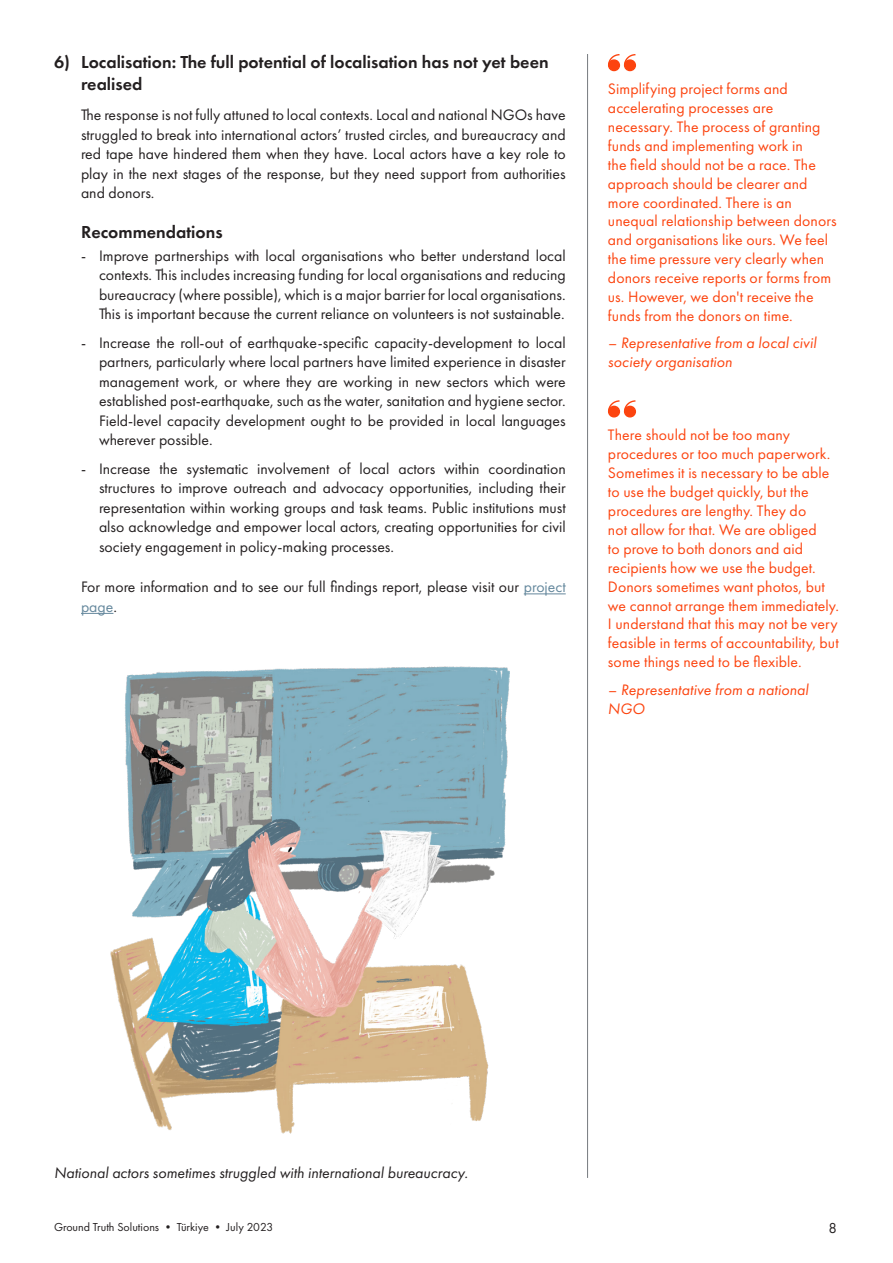
<style>
.page{position:relative;width:893px;height:1263px;background:#fff}
.page>*{position:absolute;margin:0;border:0;box-sizing:border-box;transform-origin:0 0}
.Subtitles{font:600 18px/22.5px "Futura PT";color:#231f20}
.Body{font:15.75px/19.5px "Futura PT";color:#231f20;text-align:justify}
.Quotes{font:15.75px/18.9px "Futura PT";letter-spacing:.005em;color:#fc440f}
.Quotes-2{font:italic 15.75px/18.9px "Futura PT";letter-spacing:.005em;color:#fc440f}
.Body-2{font:italic 15.75px "Futura PT";color:#231f20}
.t1{font:15px "Futura PT";color:#231f20}
.t2{font:12px "Futura PT";color:#231f20}
.s1{color:#65889d}
</style>
<div class="page">
<hr style="left:587px;top:54px;width:1px;height:1124px;background:#767b7f">
<hr style="left:524px;top:593px;width:42px;height:1px;background:#65889d">
<hr style="left:81px;top:613px;width:32px;height:1px;background:#65889d">
<div style="left:609px;top:60px;width:10px;height:11px;background:#fc440f;border-radius:50%"></div>
<div style="left:608px;top:59px;width:12px;height:12px;border:1px solid #fc440f;border-radius:50%"></div>
<div style="left:625px;top:60px;width:10px;height:11px;background:#fc440f;border-radius:50%"></div>
<div style="left:624px;top:59px;width:12px;height:12px;border:1px solid #fc440f;border-radius:50%"></div>
<svg style="left:608px;top:54px;width:29px;height:13px"></svg>
<div style="left:609px;top:406px;width:10px;height:11px;background:#fc440f;border-radius:50%"></div>
<div style="left:608px;top:406px;width:12px;height:11px;border:1px solid #fc440f;border-radius:50%"></div>
<div style="left:625px;top:406px;width:10px;height:11px;background:#fc440f;border-radius:50%"></div>
<div style="left:624px;top:406px;width:12px;height:11px;border:1px solid #fc440f;border-radius:50%"></div>
<svg style="left:608px;top:400px;width:29px;height:13px"></svg>
<img style="left:110px;top:666px;width:399px;height:467px">
<p class="Subtitles" style="left:81px;top:50px;width:469px;text-indent:-27px">6) Localisation: The full potential of localisation has not yet been realised</p>
<p class="Body" style="left:81px;top:105px;width:486px">The response is not fully attuned to local contexts. Local and national NGOs have struggled to break into international actors’ trusted circles, and bureaucracy and red tape have hindered them when they have. Local actors have a key role to play in the next stages of the response, but they need support from authorities and donors.</p>
<p class="Subtitles" style="left:81px;top:221px;width:143px">Recommendations</p>
<p class="Body" style="left:99px;top:246px;width:468px;text-indent:-18px">- Improve partnerships with local organisations who better understand local contexts. This includes increasing funding for local organisations and reducing bureaucracy (where possible), which is a major barrier for local organisations.<br>This is important because the current reliance on volunteers is not sustainable.</p>
<p class="Body" style="left:99px;top:333px;width:468px;text-indent:-18px">- Increase the roll-out of earthquake-specific capacity-development to local partners, particularly where local partners have limited experience in disaster management work, or where they are working in new sectors which were established post-earthquake, such as the water, sanitation and hygiene sector.<br>Field-level capacity development ought to be provided in local languages wherever possible.</p>
<p class="Body" style="left:99px;top:459px;width:468px;text-indent:-18px">- Increase the systematic involvement of local actors within coordination structures to improve outreach and advocacy opportunities, including their representation within working groups and task teams. Public institutions must also acknowledge and empower local actors, creating opportunities for civil society engagement in policy-making processes.</p>
<p class="Body" style="left:81px;top:577px;width:486px">For more information and to see our full findings report, please visit our <span class="s1">project page</span>.</p>
<p class="Quotes" style="left:608px;top:79px;width:230px">Simplifying project forms and accelerating processes are necessary. The process of granting funds and implementing work in<br>the field should not be a race. The approach should be clearer and more coordinated. There is an unequal relationship between donors and organisations like ours. We feel the time pressure very clearly when donors receive reports or forms from us. However, we don't receive the funds from the donors on time.</p>
<p class="Quotes-2" style="left:608px;top:334px;width:210px">– Representative from a local civil society organisation</p>
<p class="Quotes" style="left:608px;top:426px;width:232px">There should not be too many procedures or too much paperwork.<br>Sometimes it is necessary to be able to use the budget quickly, but the procedures are lengthy. They do<br>not allow for that. We are obliged<br>to prove to both donors and aid recipients how we use the budget.<br>Donors sometimes want photos, but we cannot arrange them immediately.<br>I understand that this may not be very feasible in terms of accountability, but some things need to be flexible.</p>
<p class="Quotes-2" style="left:608px;top:680px;width:202px">– Representative from a national<br>NGO</p>
<p class="Body-2" style="left:54px;top:1163px;width:415px">National actors sometimes struggled with international bureaucracy.</p>
<p class="t2" style="left:54px;top:1220px;width:221px">Ground Truth Solutions • Türkiye • July 2023</p>
<p class="t1" style="left:828px;top:1219px;width:10px">8</p>
</div>
